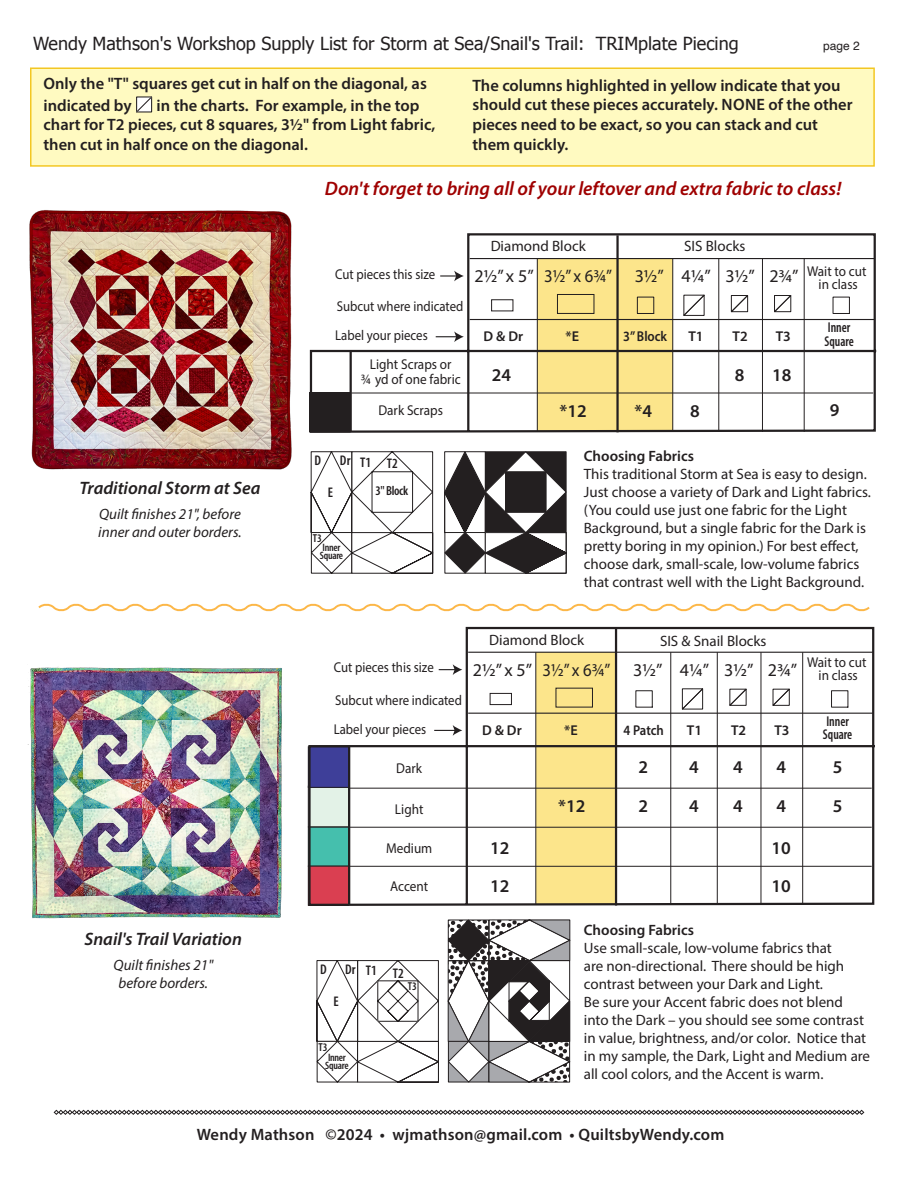
<style>
.page{position:relative;width:918px;height:1188px;background:#fff}
.page>*{position:absolute;margin:0;border:0;box-sizing:border-box;transform-origin:0 0}
.Body_text{font:italic 600 19.5px "Myriad Pro";color:#9f0000}
.t1{font:18px "Tahoma";color:#231f20}
.t2{font:18px "Myriad Pro";color:#231f20}
.t3{font:italic 600 18px "Myriad Pro";color:#231f20}
.t4{font:600 18px "Myriad Pro";color:#231f20}
.Body_text-2{font:600 16.5px/19.8px "Myriad Pro";color:#231f20}
.t5{font:15px/18px "Myriad Pro";color:#231f20}
.t6{font:italic 15px/18px "Myriad Pro";color:#231f20}
.t7{font:14.25px/29.1px "Myriad Pro";color:#231f20;scale:.9 1}
.t8{font:14.25px/13.5px "Myriad Pro";color:#231f20;text-align:center;scale:.93 1}
.t9{font:600 14.25px "Myriad Pro";color:#231f20}
.t10{font:600 condensed 14.25px/13.5px "Myriad Pro";color:#231f20;scale:.9 1}
.t11{font:600 14.25px "Myriad Pro";color:#231f20;scale:.9 1}
.t12{font:600 condensed 14.1px "Myriad Pro";color:#231f20}
.t13{font:600 condensed 13.2px "Myriad Pro";letter-spacing:-.025em;color:#231f20}
.t14{font:12px "Helvetica";color:#231f20}
.t15{font:600 condensed 11.55px "Myriad Pro";color:#231f20}
.t16{font:600 condensed 10.8px/8.2px "Myriad Pro";letter-spacing:-.025em;color:#231f20}
.s1{font-weight:600}
</style>
<div class="page">
<svg style="left:54px;top:1110px;width:810px;height:5px"></svg>
<div style="left:30px;top:68px;width:845px;height:99px;background:#fffac1;border:2px solid #f3c723"></div>
<img style="left:29px;top:210px;width:263px;height:260px">
<img style="left:27px;top:667px;width:255px;height:252px">
<svg style="left:136px;top:96px;width:17px;height:17px"></svg>
<svg style="left:317px;top:960px;width:122px;height:122px"></svg>
<svg style="left:447px;top:920px;width:124px;height:162px"></svg>
<svg style="left:309px;top:233px;width:568px;height:200px"></svg>
<hr style="left:762px;top:259px;width:1px;height:173px;background:#231f20">
<hr style="left:672px;top:259px;width:1px;height:173px;background:#231f20">
<hr style="left:804px;top:259px;width:1px;height:173px;background:#231f20">
<svg style="left:311px;top:451px;width:123px;height:123px"></svg>
<svg style="left:444px;top:451px;width:123px;height:123px"></svg>
<svg style="left:307px;top:626px;width:568px;height:280px"></svg>
<hr style="left:761px;top:652px;width:1px;height:253px;background:#231f20">
<hr style="left:802px;top:652px;width:1px;height:253px;background:#231f20">
<svg style="left:38px;top:603px;width:832px;height:9px"></svg>
<p class="t1" style="left:33px;top:32px;width:707px">Wendy Mathson's Workshop Supply List for Storm at Sea/Snail's Trail: TRIMplate Piecing</p>
<p class="t14" style="left:823px;top:37px;width:38px">page 2</p>
<p class="Body_text-2" style="left:44px;top:72px;width:385px;line-height:21.5px">Only the "T" squares get cut in half on the diagonal, as indicated by</p>
<p class="Body_text-2" style="left:44px;top:95px;width:393px;text-indent:113px">in the charts. For example, in the top chart for T2 pieces, cut 8 squares, 31/2" from Light fabric, then cut in half once on the diagonal.</p>
<p class="Body_text-2" style="left:472px;top:75px;width:382px">The columns highlighted in yellow indicate that you should cut these pieces accurately. NONE of the other pieces need to be exact, so you can stack and cut them quickly.</p>
<p class="Body_text" style="left:325px;top:176px;width:518px">Don't forget to bring all of your leftover and extra fabric to class!</p>
<p class="t3" style="left:80px;top:476px;width:182px">Traditional Storm at Sea</p>
<p class="t6" style="left:98px;top:504px;width:145px">Quilt finishes 21", before inner and outer borders.</p>
<p class="t3" style="left:85px;top:928px;width:159px">Snail's Trail Variation</p>
<p class="t6" style="left:114px;top:956px;width:101px;text-align:center">Quilt finishes 21" before borders.</p>
<p class="t7" style="left:335px;top:259px;width:113px">Cut pieces this size</p>
<p class="t7" style="left:335px;top:291px;width:144px">Subcut where indicated<br>Label your pieces</p>
<p class="t8" style="left:361px;top:356px;width:109px;line-height:15px">Light Scraps or<br>¾ yd of one fabric</p>
<p class="t8" style="left:378px;top:403px;width:71px">Dark Scraps</p>
<p class="t5" style="left:491px;top:237px;width:97px">Diamond Block</p>
<p class="t5" style="left:684px;top:236px;width:63px">SIS Blocks</p>
<p class="t2" style="left:474px;top:265px;width:139px">2½” x 5” 3½” x 6¾”</p>
<p class="t2" style="left:681px;top:265px;width:119px">4¼” 3½” 2¾”</p>
<p class="t2" style="left:635px;top:265px;width:31px">3½”</p>
<p class="t8" style="left:807px;top:264px;width:65px">Wait to cut in class</p>
<p class="t9" style="left:484px;top:327px;width:41px">D &amp; Dr</p>
<p class="t9" style="left:566px;top:327px;width:15px">*E</p>
<p class="t11" style="left:623px;top:327px;width:50px">3” Block</p>
<p class="t9" style="left:688px;top:327px;width:17px">T1</p>
<p class="t9" style="left:733px;top:327px;width:17px">T2</p>
<p class="t9" style="left:776px;top:327px;width:17px">T3</p>
<p class="t10" style="left:824px;top:321px;width:34px">Inner<br>Square</p>
<p class="t4" style="left:492px;top:364px;width:21px">24</p>
<p class="t4" style="left:735px;top:364px;width:11px">8</p>
<p class="t4" style="left:635px;top:399px;width:19px">*4</p>
<p class="t4" style="left:772px;top:364px;width:21px">18</p>
<p class="t4" style="left:560px;top:399px;width:29px">*12</p>
<p class="t4" style="left:690px;top:399px;width:11px">8</p>
<p class="t4" style="left:830px;top:398px;width:11px">9</p>
<p class="t12" style="left:314px;top:452px;width:8px">D</p>
<p class="t12" style="left:340px;top:452px;width:12px">Dr</p>
<p class="t12" style="left:328px;top:484px;width:7px">E</p>
<p class="t12" style="left:360px;top:454px;width:39px">T1 T2</p>
<p class="t13" style="left:376px;top:483px;width:34px">3" Block</p>
<p class="t15" style="left:313px;top:531px;width:11px">T3</p>
<p class="t16" style="left:320px;top:543px;width:25px">Inner<br>Square</p>
<p class="t5" style="left:584px;top:447px;width:289px"><span class="s1">Choosing Fabrics<br></span>This traditional Storm at Sea is easy to design.<br>Just choose a variety of Dark and Light fabrics. (You could use just one fabric for the Light Background, but a single fabric for the Dark is pretty boring in my opinion.) For best effect, choose dark, small-scale, low-volume fabrics that contrast well with the Light Background.</p>
<p class="t7" style="left:334px;top:653px;width:113px">Cut pieces this size</p>
<p class="t7" style="left:334px;top:685px;width:144px">Subcut where indicated<br>Label your pieces</p>
<p class="t8" style="left:396px;top:761px;width:29px">Dark</p>
<p class="t5" style="left:489px;top:630px;width:97px">Diamond Block</p>
<p class="t5" style="left:660px;top:632px;width:108px">SIS &amp; Snail Blocks</p>
<p class="t2" style="left:473px;top:659px;width:139px">2½” x 5” 3½” x 6¾”</p>
<p class="t2" style="left:680px;top:659px;width:119px">4¼” 3½” 2¾”</p>
<p class="t2" style="left:633px;top:659px;width:31px">3½”</p>
<p class="t8" style="left:807px;top:655px;width:65px">Wait to cut in class</p>
<p class="t9" style="left:482px;top:721px;width:41px">D &amp; Dr</p>
<p class="t9" style="left:564px;top:721px;width:15px">*E</p>
<p class="t11" style="left:623px;top:721px;width:46px">4 Patch</p>
<p class="t9" style="left:687px;top:721px;width:17px">T1</p>
<p class="t9" style="left:731px;top:721px;width:17px">T2</p>
<p class="t9" style="left:774px;top:721px;width:17px">T3</p>
<p class="t4" style="left:638px;top:755px;width:11px">2</p>
<p class="t4" style="left:689px;top:755px;width:11px">4</p>
<p class="t4" style="left:733px;top:755px;width:11px">4</p>
<p class="t4" style="left:776px;top:755px;width:11px">4</p>
<p class="t10" style="left:823px;top:714px;width:34px">Inner<br>Square</p>
<p class="t4" style="left:833px;top:756px;width:11px">5</p>
<p class="t4" style="left:558px;top:794px;width:29px">*12</p>
<p class="t8" style="left:395px;top:802px;width:32px">Light</p>
<p class="t4" style="left:638px;top:794px;width:11px">2</p>
<p class="t4" style="left:689px;top:794px;width:11px">4</p>
<p class="t4" style="left:733px;top:794px;width:11px">4</p>
<p class="t4" style="left:776px;top:794px;width:11px">4</p>
<p class="t4" style="left:833px;top:794px;width:11px">5</p>
<p class="t8" style="left:386px;top:841px;width:51px">Medium</p>
<p class="t8" style="left:390px;top:879px;width:42px">Accent</p>
<p class="t12" style="left:320px;top:961px;width:8px">D</p>
<p class="t12" style="left:345px;top:961px;width:12px">Dr</p>
<p class="t12" style="left:334px;top:992px;width:7px">E</p>
<p class="t12" style="left:366px;top:963px;width:39px">T1 T2</p>
<p class="t15" style="left:408px;top:980px;width:11px">T3</p>
<p class="t15" style="left:319px;top:1040px;width:11px">T3</p>
<p class="t16" style="left:325px;top:1053px;width:25px">Inner<br>Square</p>
<p class="t4" style="left:490px;top:836px;width:21px">12</p>
<p class="t4" style="left:772px;top:837px;width:21px">10</p>
<p class="t4" style="left:490px;top:875px;width:21px">12</p>
<p class="t4" style="left:772px;top:875px;width:21px">10</p>
<p class="t5" style="left:584px;top:920px;width:288px"><span class="s1">Choosing Fabrics<br></span>Use small-scale, low-volume fabrics that<br>are non-directional. There should be high contrast between your Dark and Light.<br>Be sure your Accent fabric does not blend into the Dark – you should see some contrast in value, brightness, and/or color. Notice that in my sample, the Dark, Light and Medium are all cool colors, and the Accent is warm.</p>
<p class="Body_text-2" style="left:197px;top:1124px;width:529px">Wendy Mathson ©2024 • wjmathson@gmail.com • QuiltsbyWendy.com</p>
</div>
